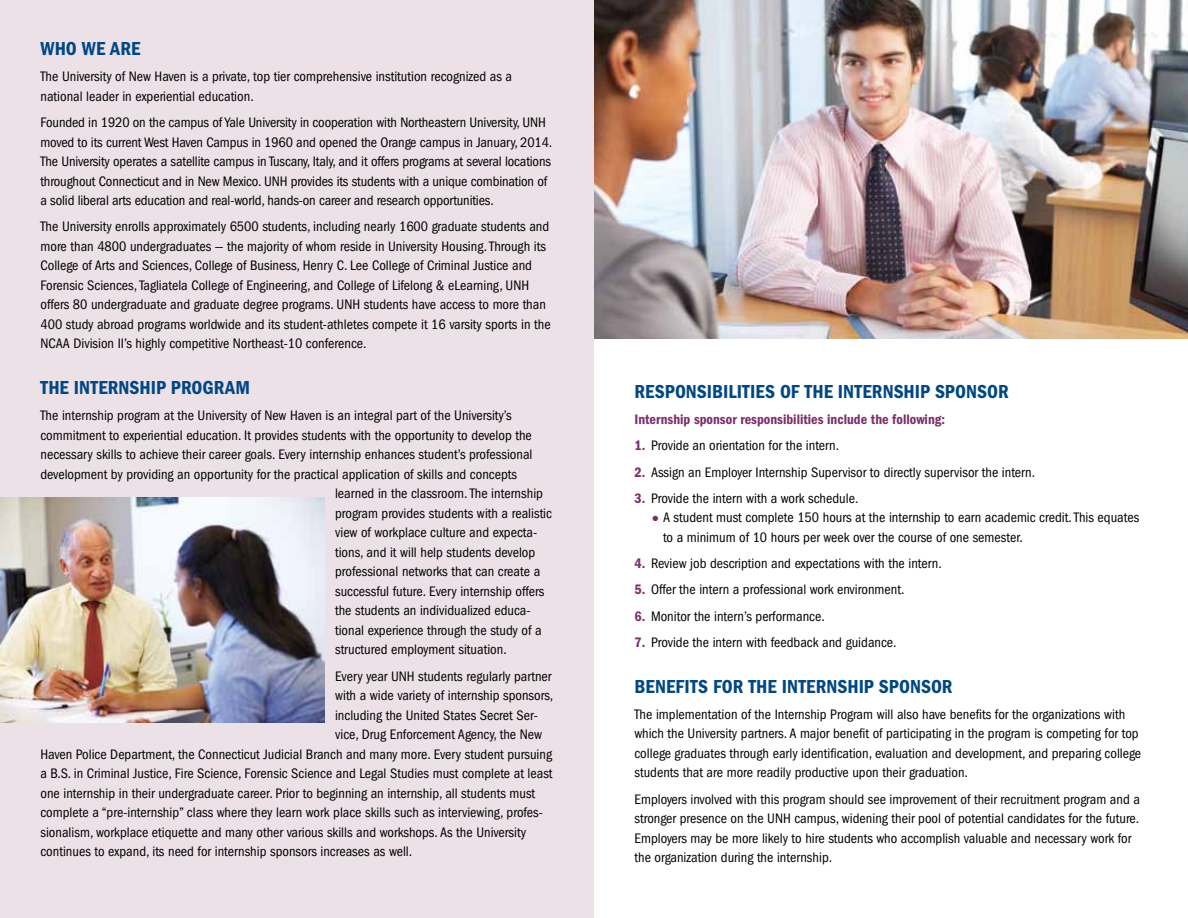
<style>
.page{position:relative;width:1188px;height:918px;background:#fff}
.page>*{position:absolute;margin:0;border:0;box-sizing:border-box;transform-origin:0 0}
.t1{font:600 condensed 19.5px "Franklin Gothic";color:#004785}
.t2{font:condensed 14.25px/19.5px "Franklin Gothic";color:#000}
.t3{font:600 condensed 14.25px "Franklin Gothic";color:#7e2e69}
.s1{font-weight:600;color:#7e2e69}
.s2{color:#7e2e69}
</style>
<div class="page">
<div style="left:0;top:0;width:594px;height:918px;background:#ebe1e6"></div>
<img style="left:594px;top:0;width:594px;height:338px">
<img style="left:0;top:498px;width:324px;height:225px">
<h1 class="t1" style="left:40px;top:38px;width:101px">WHO WE ARE</h1>
<p class="t2" style="left:40px;top:67px;width:473px">The University of New Haven is a private, top tier comprehensive institution recognized as a national leader in experiential education.</p>
<p class="t2" style="left:40px;top:113px;width:513px">Founded in 1920 on the campus of Yale University in cooperation with Northeastern University, UNH moved to its current West Haven Campus in 1960 and opened the Orange campus in January, 2014.<br>The University operates a satellite campus in Tuscany, Italy, and it offers programs at several locations throughout Connecticut and in New Mexico. UNH provides its students with a unique combination of a solid liberal arts education and real-world, hands-on career and research opportunities.</p>
<p class="t2" style="left:40px;top:217px;width:512px">The University enrolls approximately 6500 students, including nearly 1600 graduate students and more than 4800 undergraduates — the majority of whom reside in University Housing. Through its College of Arts and Sciences, College of Business, Henry C. Lee College of Criminal Justice and Forensic Sciences, Tagliatela College of Engineering, and College of Lifelong &amp; eLearning, UNH offers 80 undergraduate and graduate degree programs. UNH students have access to more than 400 study abroad programs worldwide and its student-athletes compete it 16 varsity sports in the NCAA Division II’s highly competitive Northeast-10 conference.</p>
<h1 class="t1" style="left:40px;top:377px;width:211px">THE INTERNSHIP PROGRAM</h1>
<p class="t2" style="left:40px;top:406px;width:473px">The internship program at the University of New Haven is an integral part of the University’s</p>
<p class="t2" style="left:40px;top:426px;width:493px">commitment to experiential education. It provides students with the opportunity to develop the</p>
<p class="t2" style="left:40px;top:445px;width:494px">necessary skills to achieve their career goals. Every internship enhances student’s professional</p>
<p class="t2" style="left:40px;top:465px;width:478px">development by providing an opportunity for the practical application of skills and concepts</p>
<p class="t2" style="left:335px;top:484px;width:209px">learned in the classroom. The internship</p>
<p class="t2" style="left:335px;top:504px;width:218px">program provides students with a realistic</p>
<p class="t2" style="left:335px;top:523px;width:204px">view of workplace culture and expecta-</p>
<p class="t2" style="left:335px;top:543px;width:202px">tions, and it will help students develop</p>
<p class="t2" style="left:335px;top:562px;width:207px">professional networks that can create a</p>
<p class="t2" style="left:335px;top:581px;width:211px">successful future. Every internship offers</p>
<p class="t2" style="left:335px;top:601px;width:197px">the students an individualized educa-</p>
<p class="t2" style="left:335px;top:620px;width:208px">tional experience through the study of a</p>
<p class="t2" style="left:335px;top:640px;width:173px">structured employment situation.</p>
<p class="t2" style="left:335px;top:666px;width:218px">Every year UNH students regularly partner</p>
<p class="t2" style="left:335px;top:686px;width:220px">with a wide variety of internship sponsors,</p>
<p class="t2" style="left:335px;top:705px;width:204px">including the United States Secret Ser-</p>
<p class="t2" style="left:335px;top:725px;width:208px">vice, Drug Enforcement Agency, the New</p>
<p class="t2" style="left:40px;top:744px;width:513px">Haven Police Department, the Connecticut Judicial Branch and many more. Every student pursuing</p>
<p class="t2" style="left:40px;top:764px;width:514px">a B.S. in Criminal Justice, Fire Science, Forensic Science and Legal Studies must complete at least</p>
<p class="t2" style="left:40px;top:783px;width:496px">one internship in their undergraduate career. Prior to beginning an internship, all students must</p>
<p class="t2" style="left:40px;top:803px;width:504px">complete a “pre-internship” class where they learn work place skills such as interviewing, profes-</p>
<p class="t2" style="left:40px;top:822px;width:487px">sionalism, workplace etiquette and many other various skills and workshops. As the University</p>
<p class="t2" style="left:40px;top:842px;width:373px">continues to expand, its need for internship sponsors increases as well.</p>
<h1 class="t1" style="left:634px;top:380px;width:376px">RESPONSIBILITIES OF THE INTERNSHIP SPONSOR</h1>
<p class="t3" style="left:634px;top:411px;width:312px">Internship sponsor responsibilities include the following:</p>
<p class="t2" style="left:634px;top:436px;width:206px"><span class="s1">1.</span> Provide an orientation for the intern.</p>
<p class="t2" style="left:634px;top:462px;width:402px"><span class="s1">2.</span> Assign an Employer Internship Supervisor to directly supervisor the intern.</p>
<p class="t2" style="left:634px;top:489px;width:225px"><span class="s1">3.</span> Provide the intern with a work schedule.</p>
<p class="t2" style="left:663px;top:508px;width:478px;text-indent:-10px"><span class="s2">□</span> A student must complete 150 hours at the internship to earn academic credit. This equates to a minimum of 10 hours per week over the course of one semester.</p>
<p class="t2" style="left:634px;top:554px;width:309px"><span class="s1">4.</span> Review job description and expectations with the intern.</p>
<p class="t2" style="left:634px;top:580px;width:271px"><span class="s1">5.</span> Offer the intern a professional work environment.</p>
<p class="t2" style="left:634px;top:606px;width:192px"><span class="s1">6.</span> Monitor the intern’s performance.</p>
<p class="t2" style="left:634px;top:633px;width:264px"><span class="s1">7.</span> Provide the intern with feedback and guidance.</p>
<h1 class="t1" style="left:634px;top:675px;width:320px">BENEFITS FOR THE INTERNSHIP SPONSOR</h1>
<p class="t2" style="left:634px;top:705px;width:508px">The implementation of the Internship Program will also have benefits for the organizations with which the University partners. A major benefit of participating in the program is competing for top college graduates through early identification, evaluation and development, and preparing college students that are more readily productive upon their graduation.</p>
<p class="t2" style="left:634px;top:789px;width:507px">Employers involved with this program should see improvement of their recruitment program and a stronger presence on the UNH campus, widening their pool of potential candidates for the future.<br>Employers may be more likely to hire students who accomplish valuable and necessary work for the organization during the internship.</p>
</div>
